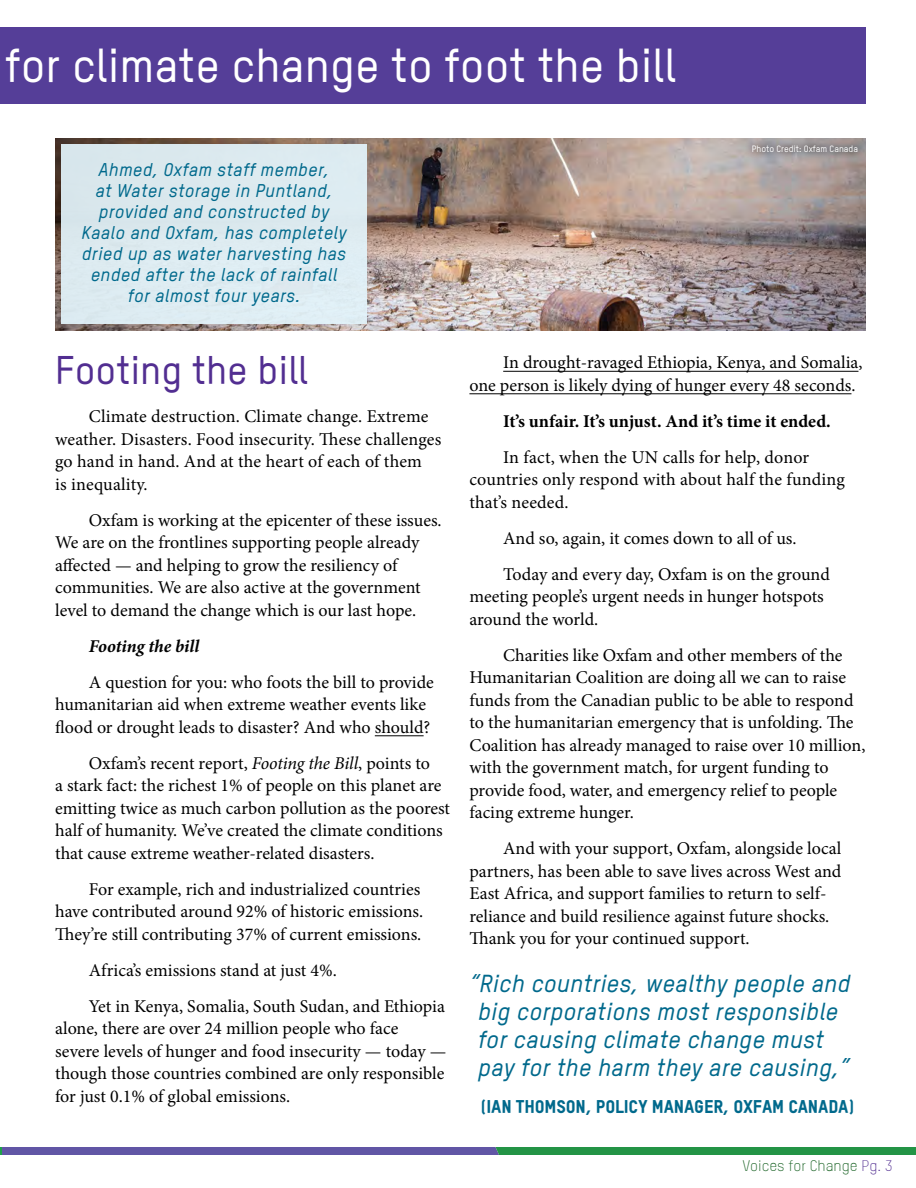
<style>
.page{position:relative;width:916px;height:1188px;background:#fff}
.page>*{position:absolute;margin:0;border:0;box-sizing:border-box;transform-origin:0 0}
.t1{font:500 46.5px "Oxfam TSTARPRO";color:#fff}
.t2{font:500 39px "Oxfam TSTARPRO";color:#522e91}
.t3{font:italic 500 24px/27.8px "Oxfam TSTARPRO";letter-spacing:.01em;color:#00698c}
.t4{font:18px/22.5px "Minion Pro";color:#000}
.t5{font:italic 500 18px/21px "Oxfam TSTARPRO";letter-spacing:.02em;color:#00698c;text-align:center}
.t6{font:700 18px "Minion Pro";color:#000}
.t7{font:18px "Oxfam TSTARPRO Headline";letter-spacing:-.01em;color:#00698c}
.t8{font:italic 700 18px "Minion Pro";letter-spacing:-.005em;color:#000}
.t9{font:300 15px "Oxfam TSTARPRO";color:#145f1f}
.t10{font:500 9px "Oxfam TSTARPRO";color:#fff}
.s1{font-style:italic}
.s2{color:#522e91}
</style>
<div class="page">
<img style="left:55px;top:138px;width:810px;height:192px">
<div style="left:0;top:27px;width:865px;height:77px;background:#553e98"></div>
<svg style="left:0;top:1148px;width:915px;height:6px;background:#447279"></svg>
<svg style="left:745px;top:139px;width:119px;height:21px;background:#9a9596"></svg>
<div style="left:61px;top:145px;width:306px;height:179px;background:#ddeaf0"></div>
<hr style="left:375px;top:735px;width:48px;height:1px;background:#000">
<hr style="left:503px;top:371px;width:355px;height:1px;background:#000">
<hr style="left:469px;top:393px;width:382px;height:1px;background:#000">
<h1 class="t1" style="left:5px;top:38px;width:672px">for climate change to foot the bill</h1>
<p class="t5" style="left:81px;top:159px;width:267px">Ahmed, Oxfam staff member,<br>at Water storage in Puntland, provided and constructed by<br>Kaalo and Oxfam, has completely dried up as water harvesting has ended after the lack of rainfall for almost four years.</p>
<p class="t10" style="left:751px;top:144px;width:108px">Photo Credit: Oxfam Canada</p>
<h2 class="t2" style="left:55px;top:347px;width:254px">Footing the bill</h2>
<p class="t4" style="left:55px;top:405px;width:388px;text-indent:34px">Climate destruction. Climate change. Extreme weather. Disasters. Food insecurity. These challenges go hand in hand. And at the heart of each of them<br>is inequality.</p>
<p class="t4" style="left:55px;top:509px;width:388px;text-indent:34px">Oxfam is working at the epicenter of these issues.<br>We are on the frontlines supporting people already affected — and helping to grow the resiliency of communities. We are also active at the government level to demand the change which is our last hope.</p>
<p class="t8" style="left:89px;top:633px;width:112px">Footing the bill</p>
<p class="t4" style="left:55px;top:671px;width:380px;text-indent:34px">A question for you: who foots the bill to provide humanitarian aid when extreme weather events like flood or drought leads to disaster? And who should?</p>
<p class="t4" style="left:55px;top:752px;width:396px;text-indent:34px">Oxfam’s recent report, <span class="s1">Footing the Bill</span>, points to<br>a stark fact: the richest 1% of people on this planet are emitting twice as much carbon pollution as the poorest half of humanity. We’ve created the climate conditions that cause extreme weather-related disasters.</p>
<p class="t4" style="left:55px;top:878px;width:369px;text-indent:34px">For example, rich and industrialized countries have contributed around 92% of historic emissions.<br>They’re still contributing 37% of current emissions.</p>
<p class="t4" style="left:89px;top:952px;width:357px;line-height:36px">Africa’s emissions stand at just 4%.<br>Yet in Kenya, Somalia, South Sudan, and Ethiopia</p>
<p class="t4" style="left:55px;top:1017px;width:393px">alone, there are over 24 million people who face severe levels of hunger and food insecurity — today — though those countries combined are only responsible for just 0.1% of global emissions.</p>
<p class="t4" style="left:469px;top:351px;width:394px;text-indent:34px">In drought-ravaged Ethiopia, Kenya, and Somalia, one person is likely dying of hunger every 48 seconds.</p>
<p class="t6" style="left:503px;top:408px;width:329px">It’s unfair. It’s unjust. And it’s time it ended.</p>
<p class="t4" style="left:469px;top:446px;width:377px;text-indent:34px">In fact, when the UN calls for help, donor countries only respond with about half the funding that’s needed.</p>
<p class="t4" style="left:503px;top:520px;width:328px;line-height:36px">And so, again, it comes down to all of us.<br>Today and every day, Oxfam is on the ground</p>
<p class="t4" style="left:469px;top:585px;width:356px">meeting people’s urgent needs in hunger hotspots around the world.</p>
<p class="t4" style="left:469px;top:644px;width:397px;text-indent:34px">Charities like Oxfam and other members of the Humanitarian Coalition are doing all we can to raise funds from the Canadian public to be able to respond to the humanitarian emergency that is unfolding. The Coalition has already managed to raise over 10 million, with the government match, for urgent funding to provide food, water, and emergency relief to people facing extreme hunger.</p>
<p class="t4" style="left:469px;top:837px;width:373px;text-indent:34px">And with your support, Oxfam, alongside local partners, has been able to save lives across West and East Africa, and support families to return to self&shy;reliance and build resilience against future shocks.<br>Thank you for your continued support.</p>
<h3 class="t3" style="left:478px;top:970px;width:373px;text-indent:-9px">“Rich countries, wealthy people and big corporations most responsible for causing climate change must pay for the harm they are causing,”</h3>
<p class="t7" style="left:481px;top:1096px;width:374px">(IAN THOMSON, POLICY MANAGER, OXFAM CANADA)</p>
<p class="t9" style="left:742px;top:1157px;width:152px">Voices for Change <span class="s2">Pg. 3</span></p>
</div>
